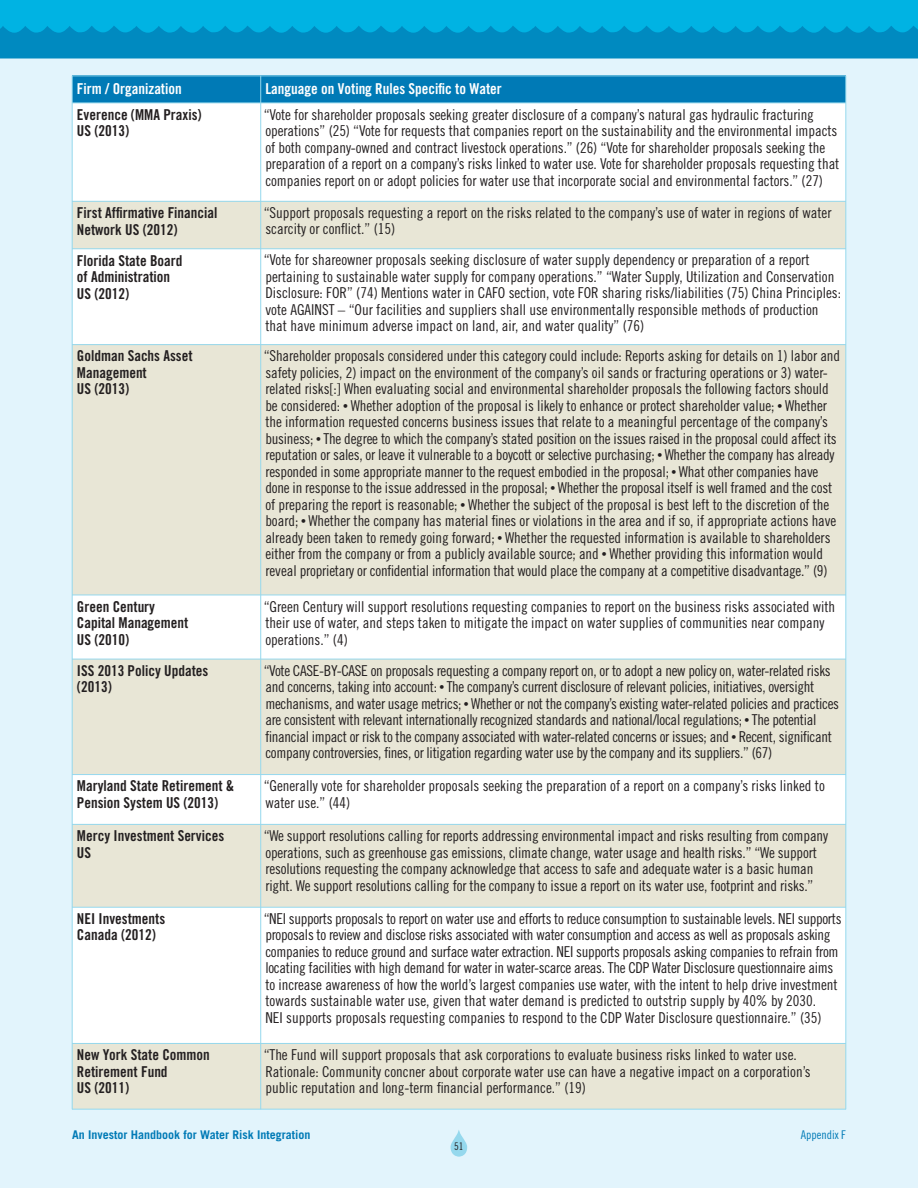
<style>
.page{position:relative;width:918px;height:1188px;background:#e2f4fc}
.page>*{position:absolute;margin:0;border:0;box-sizing:border-box;transform-origin:0 0}
.t1{font:15px/16.5px "Trade Gothic LT Std Cn 18";letter-spacing:-.005em;color:#231f20}
.t2{font:15px/16.5px "Trade Gothic LT Std Bd Cn 20";color:#231f20}
.t3{font:15px "Trade Gothic LT Std Bd Cn 20";color:#fff}
.t4{font:700 12px "Trade Gothic LT Std";color:#007ab6}
.t5{font:12px "Trade Gothic LT Std Cn 18";color:#007ab6}
.t6{font:10.5px "Trade Gothic LT Std Cn 18";color:#231f20}
.s1{font-family:"Universal Newswith Comm Pi"}
</style>
<div class="page">
<svg style="left:451px;top:1130px;width:16px;height:27px"></svg>
<div style="left:0;top:0;width:918px;height:56px;background:#00b3e3"></div>
<svg style="left:0;top:26px;width:918px;height:32px"></svg>
<div style="left:72px;top:76px;width:189px;height:27px;background:#007ab6"></div>
<div style="left:261px;top:76px;width:585px;height:27px;background:#007ab6"></div>
<div style="left:72px;top:103px;width:189px;height:98px;background:#fff"></div>
<div style="left:261px;top:103px;width:585px;height:98px;background:#fff"></div>
<div style="left:72px;top:201px;width:189px;height:48px;background:#e8e6d6"></div>
<div style="left:261px;top:201px;width:585px;height:48px;background:#e8e6d6"></div>
<div style="left:72px;top:249px;width:189px;height:96px;background:#fff"></div>
<div style="left:261px;top:249px;width:585px;height:96px;background:#fff"></div>
<div style="left:72px;top:345px;width:189px;height:250px;background:#e8e6d6"></div>
<div style="left:261px;top:345px;width:585px;height:250px;background:#e8e6d6"></div>
<div style="left:72px;top:595px;width:189px;height:64px;background:#fff"></div>
<div style="left:261px;top:595px;width:585px;height:64px;background:#fff"></div>
<div style="left:72px;top:659px;width:189px;height:116px;background:#e8e6d6"></div>
<div style="left:261px;top:659px;width:585px;height:116px;background:#e8e6d6"></div>
<div style="left:72px;top:775px;width:189px;height:49px;background:#fff"></div>
<div style="left:261px;top:775px;width:585px;height:49px;background:#fff"></div>
<div style="left:72px;top:824px;width:189px;height:83px;background:#e8e6d6"></div>
<div style="left:261px;top:824px;width:585px;height:83px;background:#e8e6d6"></div>
<div style="left:72px;top:907px;width:189px;height:136px;background:#fff"></div>
<div style="left:261px;top:907px;width:585px;height:136px;background:#fff"></div>
<div style="left:72px;top:1043px;width:189px;height:66px;background:#e8e6d6"></div>
<div style="left:261px;top:1043px;width:585px;height:66px;background:#e8e6d6"></div>
<hr style="left:72px;top:76px;width:1px;height:1033px;background:#95d8ed">
<hr style="left:260px;top:76px;width:1px;height:1033px;background:#95d8ed">
<hr style="left:846px;top:76px;width:1px;height:1033px;background:#95d8ed">
<hr style="left:72px;top:76px;width:774px;height:1px;background:#95d8ed">
<hr style="left:72px;top:103px;width:774px;height:1px;background:#95d8ed">
<hr style="left:72px;top:201px;width:774px;height:1px;background:#95d8ed">
<hr style="left:72px;top:249px;width:774px;height:1px;background:#95d8ed">
<hr style="left:72px;top:344px;width:774px;height:1px;background:#95d8ed">
<hr style="left:72px;top:595px;width:774px;height:1px;background:#95d8ed">
<hr style="left:72px;top:659px;width:774px;height:1px;background:#95d8ed">
<hr style="left:72px;top:774px;width:774px;height:1px;background:#95d8ed">
<hr style="left:72px;top:824px;width:774px;height:1px;background:#95d8ed">
<hr style="left:72px;top:907px;width:774px;height:1px;background:#95d8ed">
<hr style="left:72px;top:1043px;width:774px;height:1px;background:#95d8ed">
<hr style="left:72px;top:1109px;width:774px;height:1px;background:#95d8ed">
<p class="t3" style="left:77px;top:83px;width:106px">Firm / organization</p>
<p class="t3" style="left:265px;top:83px;width:238px">Language on voting Rules Specific to Water</p>
<p class="t2" style="left:77px;top:107px;width:126px">everence (mmA Praxis) uS (2013)</p>
<p class="t1" style="left:264px;top:107px;width:577px">“Vote for shareholder proposals seeking greater disclosure of a company’s natural gas hydraulic fracturing operations” (25) “Vote for requests that companies report on the sustainability and the environmental impacts of both company-owned and contract livestock operations.” (26) “Vote for shareholder proposals seeking the preparation of a report on a company’s risks linked to water use. Vote for shareholder proposals requesting that companies report on or adopt policies for water use that incorporate social and environmental factors.” (27)</p>
<p class="t2" style="left:77px;top:206px;width:142px">First Affirmative Financial network uS (2012)</p>
<p class="t1" style="left:264px;top:206px;width:569px">“Support proposals requesting a report on the risks related to the company’s use of water in regions of water scarcity or conflict.” (15)</p>
<p class="t2" style="left:77px;top:253px;width:107px">Florida State Board of Administration uS (2012)</p>
<p class="t1" style="left:264px;top:253px;width:579px">“Vote for shareowner proposals seeking disclosure of water supply dependency or preparation of a report pertaining to sustainable water supply for company operations.” “Water Supply, Utilization and Conservation Disclosure: FOR” (74) Mentions water in CAFO section, vote FOR sharing risks/liabilities (75) China Principles: vote AGAINST – “Our facilities and suppliers shall use environmentally responsible methods of production that have minimum adverse impact on land, air, and water quality” (76)</p>
<p class="t2" style="left:77px;top:349px;width:117px">Goldman Sachs Asset management<br>uS (2013)</p>
<p class="t1" style="left:264px;top:349px;width:578px">“Shareholder proposals considered under this category could include: Reports asking for details on 1) labor and safety policies, 2) impact on the environment of the company’s oil sands or fracturing operations or 3) water&shy;related risks[:] When evaluating social and environmental shareholder proposals the following factors should be considered: <span class="s1">•</span> Whether adoption of the proposal is likely to enhance or protect shareholder value; <span class="s1">•</span> Whether the information requested concerns business issues that relate to a meaningful percentage of the company’s business; <span class="s1">•</span> The degree to which the company’s stated position on the issues raised in the proposal could affect its reputation or sales, or leave it vulnerable to a boycott or selective purchasing; <span class="s1">•</span> Whether the company has already responded in some appropriate manner to the request embodied in the proposal; <span class="s1">•</span> What other companies have done in response to the issue addressed in the proposal; <span class="s1">•</span> Whether the proposal itself is well framed and the cost of preparing the report is reasonable; <span class="s1">•</span> Whether the subject of the proposal is best left to the discretion of the board; <span class="s1">•</span> Whether the company has material fines or violations in the area and if so, if appropriate actions have already been taken to remedy going forward; <span class="s1">•</span> Whether the requested information is available to shareholders either from the company or from a publicly available source; and <span class="s1">•</span> Whether providing this information would reveal proprietary or confidential information that would place the company at a competitive disadvantage.” (9)</p>
<p class="t2" style="left:77px;top:599px;width:113px">Green century capital management uS (2010)</p>
<p class="t1" style="left:264px;top:599px;width:573px">“Green Century will support resolutions requesting companies to report on the business risks associated with their use of water, and steps taken to mitigate the impact on water supplies of communities near company operations.” (4)</p>
<p class="t2" style="left:77px;top:663px;width:133px">ISS 2013 Policy updates (2013)</p>
<p class="t1" style="left:264px;top:663px;width:577px">“Vote CASE-BY-CASE on proposals requesting a company report on, or to adopt a new policy on, water-related risks and concerns, taking into account: <span class="s1">•</span> The company’s current disclosure of relevant policies, initiatives, oversight mechanisms, and water usage metrics; <span class="s1">•</span> Whether or not the company’s existing water-related policies and practices are consistent with relevant internationally recognized standards and national/local regulations; <span class="s1">•</span> The potential financial impact or risk to the company associated with water-related concerns or issues; and <span class="s1">•</span> Recent, significant company controversies, fines, or litigation regarding water use by the company and its suppliers.” (67)</p>
<p class="t2" style="left:77px;top:779px;width:159px">maryland State Retirement &amp;<br>Pension System uS (2013)</p>
<p class="t1" style="left:264px;top:779px;width:563px">“Generally vote for shareholder proposals seeking the preparation of a report on a company’s risks linked to water use.” (44)</p>
<p class="t2" style="left:77px;top:829px;width:149px">mercy Investment Services uS</p>
<p class="t1" style="left:264px;top:829px;width:566px">“We support resolutions calling for reports addressing environmental impact and risks resulting from company operations, such as greenhouse gas emissions, climate change, water usage and health risks.” “We support resolutions requesting the company acknowledge that access to safe and adequate water is a basic human right. We support resolutions calling for the company to issue a report on its water use, footprint and risks.”</p>
<p class="t2" style="left:77px;top:912px;width:90px">neI Investments canada (2012)</p>
<p class="t1" style="left:264px;top:912px;width:579px">“NEI supports proposals to report on water use and efforts to reduce consumption to sustainable levels. NEI supports proposals to review and disclose risks associated with water consumption and access as well as proposals asking companies to reduce ground and surface water extraction. NEI supports proposals asking companies to refrain from locating facilities with high demand for water in water-scarce areas. The CDP Water Disclosure questionnaire aims to increase awareness of how the world’s largest companies use water, with the intent to help drive investment towards sustainable water use, given that water demand is predicted to outstrip supply by 40% by 2030.<br>NEI supports proposals requesting companies to respond to the CDP Water Disclosure questionnaire.” (35)</p>
<p class="t2" style="left:77px;top:1048px;width:135px">new york State common<br>Retirement Fund<br>uS (2011)</p>
<p class="t1" style="left:264px;top:1048px;width:549px">“The Fund will support proposals that ask corporations to evaluate business risks linked to water use.<br>Rationale: Community concner about corporate water use can have a negative impact on a corporation’s public reputation and long-term financial performance.” (19)</p>
<p class="t4" style="left:72px;top:1130px;width:240px">An Investor Handbook for Water Risk Integration</p>
<p class="t5" style="left:801px;top:1130px;width:47px">Appendix F</p>
<p class="t6" style="left:454px;top:1142px;width:11px">51</p>
</div>
